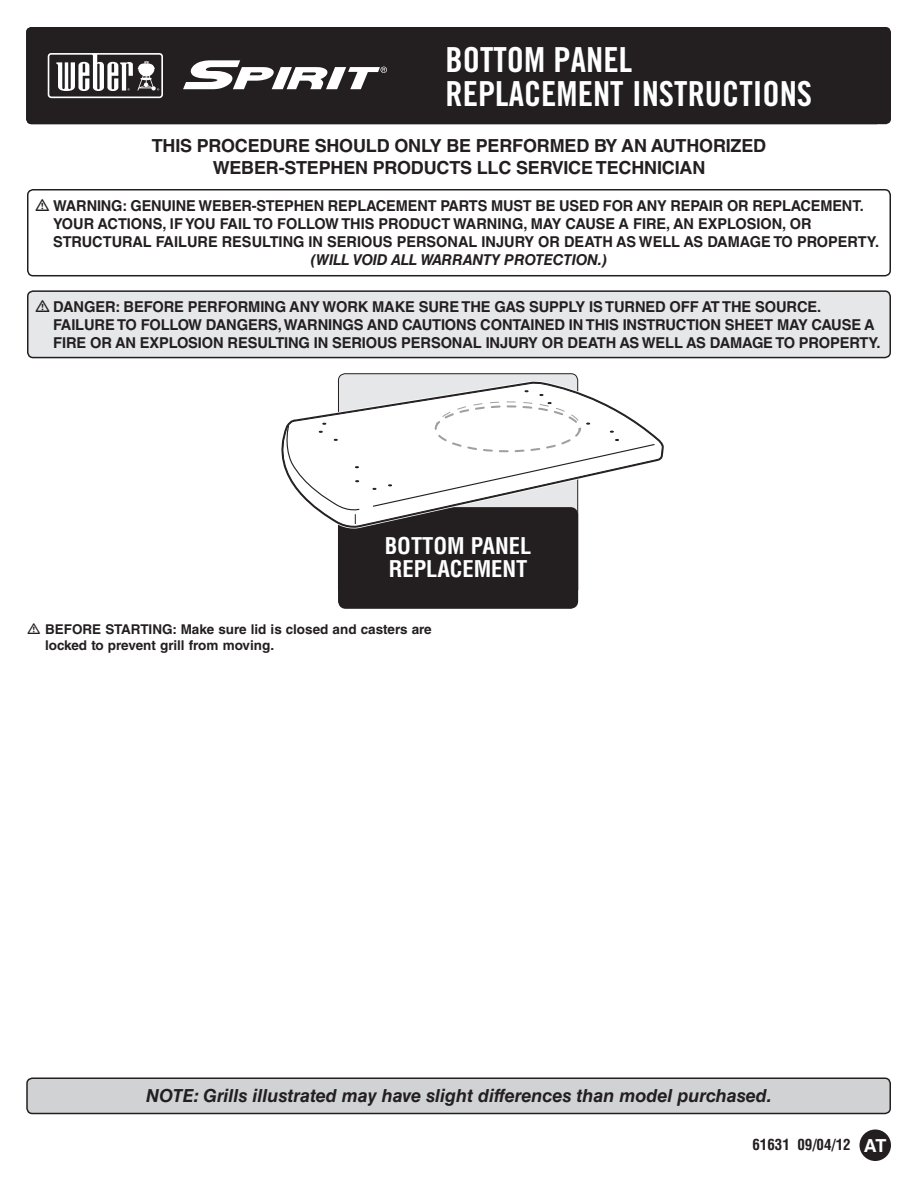
<style>
.page{position:relative;width:918px;height:1188px;background:#fff}
.page>*{position:absolute;margin:0;border:0;box-sizing:border-box;transform-origin:0 0}
.t1{font:34.5px/34.5px "Trade Gothic Bold Cond Twenty";color:#fff}
.t2{font:700 condensed 22.5px/22.5px "Helvetica LT Std";color:#fff}
.t3{font:700 18px "Helvetica LT Std";letter-spacing:-.01em;color:#231f20}
.t4{font:italic 700 18px "Helvetica LT Std";color:#231f20}
.t5{font:700 18px "Helvetica LT Std";color:#fff}
.t6{font:700 15px "Helvetica LT Std";letter-spacing:-.01em;color:#231f20}
.t7{font:italic 700 15px "Helvetica LT Std";letter-spacing:-.01em;color:#231f20}
.t8{font:700 condensed 15px "Helvetica LT Std";color:#231f20}
.t9{font:700 13.5px/16.2px "Helvetica LT Std";color:#231f20}
</style>
<div class="page">
<div style="left:26px;top:27px;width:851px;height:97px;background:#231f20"></div>
<svg style="left:46px;top:51px;width:119px;height:49px"></svg>
<svg style="left:48px;top:53px;width:115px;height:45px"></svg>
<svg style="left:183px;top:60px;width:204px;height:29px"></svg>
<div style="left:338px;top:374px;width:240px;height:222px;background:#e6e7e9;border-radius:7px"></div>
<div style="left:339px;top:508px;width:238px;height:100px;background:#231f20;border-radius:7px"></div>
<div style="left:338px;top:507px;width:240px;height:102px;border:2px solid #231f20;border-radius:7px"></div>
<div style="left:27px;top:189px;width:864px;height:87px;border:2px solid #231f20;border-radius:5px"></div>
<div style="left:28px;top:291px;width:862px;height:67px;background:#e6e7e9;border-radius:5px"></div>
<div style="left:27px;top:290px;width:864px;height:68px;border:2px solid #231f20;border-radius:5px"></div>
<div style="left:27px;top:1078px;width:863px;height:36px;background:#d1d2d4;border-radius:5px"></div>
<div style="left:26px;top:1077px;width:865px;height:37px;border:2px solid #231f20;border-radius:5px"></div>
<div style="left:861px;top:1131px;width:29px;height:29px;background:#231f20;border-radius:50%"></div>
<div style="left:860px;top:1130px;width:31px;height:31px;border:2px solid #231f20;border-radius:50%"></div>
<svg style="left:281px;top:383px;width:381px;height:146px"></svg>
<div style="left:436px;top:406px;width:144px;height:45px;background:#fff;border-radius:50%"></div>
<svg style="left:435px;top:390px;width:155px;height:43px"></svg>
<svg style="left:372px;top:439px;width:286px;height:69px"></svg>
<svg style="left:284px;top:423px;width:76px;height:101px"></svg>
<h1 class="t1" style="left:446px;top:42px;width:368px">BOTTOM PANEL<br>REPLACEMENT INSTRUCTIONS</h1>
<p class="t3" style="left:152px;top:135px;width:523px">THIS PROCEDURE SHOULD ONLY BE PERFORMED BY AN AUTHORI</p>
<p class="t3" style="left:731px;top:135px;width:24px">ZED</p>
<p class="t3" style="left:213px;top:156px;width:30px">WEBER</p>
<p class="t3" style="left:279px;top:156px;width:31px">-STEPHEN</p>
<p class="t3" style="left:373px;top:156px;width:14px">PRODUCTS</p>
<p class="t3" style="left:477px;top:156px;width:230px">LLC SERVICE TECHNICIAN</p>
<p class="t6" style="left:53px;top:197px;width:23px">WARNIN</p>
<p class="t6" style="left:111px;top:197px;width:30px">G: GENUINE</p>
<p class="t6" style="left:199px;top:197px;width:12px">WEBER</p>
<p class="t6" style="left:252px;top:197px;width:16px">-STEPHEN</p>
<p class="t6" style="left:328px;top:197px;width:11px">REPLACEMENT</p>
<p class="t6" style="left:440px;top:197px;width:11px">PARTS</p>
<p class="t6" style="left:491px;top:197px;width:79px">MUST BE USED</p>
<p class="t6" style="left:603px;top:197px;width:11px">FOR</p>
<p class="t6" style="left:636px;top:197px;width:11px">ANY</p>
<p class="t6" style="left:671px;top:197px;width:10px">REPAIR</p>
<p class="t6" style="left:727px;top:197px;width:37px">OR REPLACEMENT</p>
<p class="t6" style="left:860px;top:197px;width:6px">.</p>
<p class="t6" style="left:53px;top:215px;width:21px">YOUR</p>
<p class="t6" style="left:98px;top:215px;width:11px">ACTIONS</p>
<p class="t6" style="left:162px;top:215px;width:34px">, IF YOU</p>
<p class="t6" style="left:220px;top:215px;width:9px">FAIL</p>
<p class="t6" style="left:254px;top:215px;width:35px">TO FOLLOW</p>
<p class="t6" style="left:341px;top:215px;width:10px">THIS</p>
<p class="t6" style="left:379px;top:215px;width:21px">PRODUCT</p>
<p class="t6" style="left:453px;top:215px;width:23px">WARNIN</p>
<p class="t6" style="left:512px;top:215px;width:30px">G, MAY</p>
<p class="t6" style="left:566px;top:215px;width:11px">CAUSE</p>
<p class="t6" style="left:619px;top:215px;width:24px">A FIRE</p>
<p class="t6" style="left:666px;top:215px;width:62px">, AN EXPLOSION</p>
<p class="t6" style="left:782px;top:215px;width:19px">, OR</p>
<p class="t6" style="left:53px;top:233px;width:11px">STRUCTURAL</p>
<p class="t6" style="left:156px;top:233px;width:10px">FAILURE</p>
<p class="t6" style="left:222px;top:233px;width:10px">RESULTIN</p>
<p class="t6" style="left:293px;top:233px;width:45px">G IN SERIOUS</p>
<p class="t6" style="left:397px;top:233px;width:11px">PERSONAL</p>
<p class="t6" style="left:482px;top:233px;width:34px">INJURY</p>
<p class="t6" style="left:538px;top:233px;width:37px">OR DEATH</p>
<p class="t6" style="left:616px;top:233px;width:34px">AS WELL</p>
<p class="t6" style="left:684px;top:233px;width:36px">AS DAMA</p>
<p class="t6" style="left:750px;top:233px;width:59px">GETO PROPERTY</p>
<p class="t6" style="left:875px;top:233px;width:6px">.</p>
<p class="t7" style="left:310px;top:251px;width:299px">(Will void all warranty protection.)</p>
<p class="t6" style="left:53px;top:298px;width:82px">DANGER: BEFORE</p>
<p class="t6" style="left:188px;top:298px;width:11px">PERFORMIN</p>
<p class="t6" style="left:275px;top:298px;width:26px">G ANY</p>
<p class="t6" style="left:323px;top:298px;width:13px">WOR</p>
<p class="t6" style="left:358px;top:298px;width:72px">K MAKESURE</p>
<p class="t6" style="left:462px;top:298px;width:11px">THE</p>
<p class="t6" style="left:494px;top:298px;width:45px">GAS SUPPLY</p>
<p class="t6" style="left:589px;top:298px;width:28px">IS TURNED</p>
<p class="t6" style="left:670px;top:298px;width:11px">OFF</p>
<p class="t6" style="left:702px;top:298px;width:31px">AT THE</p>
<p class="t6" style="left:755px;top:298px;width:12px">SOURCE</p>
<p class="t6" style="left:817px;top:298px;width:6px">.</p>
<p class="t6" style="left:53px;top:316px;width:18px">FAILURE</p>
<p class="t6" style="left:117px;top:316px;width:35px">TO FOLLOW</p>
<p class="t6" style="left:206px;top:316px;width:11px">DAN</p>
<p class="t6" style="left:237px;top:316px;width:22px">GERS</p>
<p class="t6" style="left:278px;top:316px;width:17px">, WARNIN</p>
<p class="t6" style="left:343px;top:316px;width:36px">GS AND</p>
<p class="t6" style="left:402px;top:316px;width:11px">CAUTIONS</p>
<p class="t6" style="left:480px;top:316px;width:11px">CONTAINED</p>
<p class="t6" style="left:569px;top:316px;width:26px">IN THIS</p>
<p class="t6" style="left:623px;top:316px;width:15px">INSTRUCTION</p>
<p class="t6" style="left:725px;top:316px;width:11px">SHEET</p>
<p class="t6" style="left:777px;top:316px;width:11px">MAY</p>
<p class="t6" style="left:812px;top:316px;width:11px">CAUSE</p>
<p class="t6" style="left:864px;top:316px;width:10px">A</p>
<p class="t6" style="left:53px;top:334px;width:9px">FIRE</p>
<p class="t6" style="left:90px;top:334px;width:80px">OR AN EXPLOSION</p>
<p class="t6" style="left:228px;top:334px;width:10px">RESULTIN</p>
<p class="t6" style="left:299px;top:334px;width:44px">G IN SERIOUS</p>
<p class="t6" style="left:401px;top:334px;width:11px">PERSONAL</p>
<p class="t6" style="left:486px;top:334px;width:34px">INJURY</p>
<p class="t6" style="left:542px;top:334px;width:37px">OR DEATH</p>
<p class="t6" style="left:619px;top:334px;width:34px">AS WELL</p>
<p class="t6" style="left:686px;top:334px;width:36px">AS DAMA</p>
<p class="t6" style="left:752px;top:334px;width:58px">GETO PROPERTY</p>
<p class="t6" style="left:877px;top:334px;width:6px">.</p>
<h2 class="t2" style="left:385px;top:535px;width:148px">BOTTOM PANEL<br>REPLACEMENT</h2>
<p class="t9" style="left:45px;top:621px;width:388px;text-indent:117px">G: MAKE SURE LID IS CLOSED AND CASTERS ARE<br>LOCKED TO PREVENT GRILL FROM MOVING.</p>
<p class="t9" style="left:45px;top:621px;width:20px">BEFORE</p>
<p class="t9" style="left:105px;top:621px;width:18px">STARTIN</p>
<p class="t4" style="left:146px;top:1085px;width:13px">NOTE</p>
<p class="t4" style="left:194px;top:1085px;width:580px">: Grills illustrated may have slight differences than model purchased.</p>
<p class="t8" style="left:752px;top:1135px;width:100px">61631 09/04/12</p>
<p class="t5" style="left:864px;top:1135px;width:24px">AT</p>
</div>
